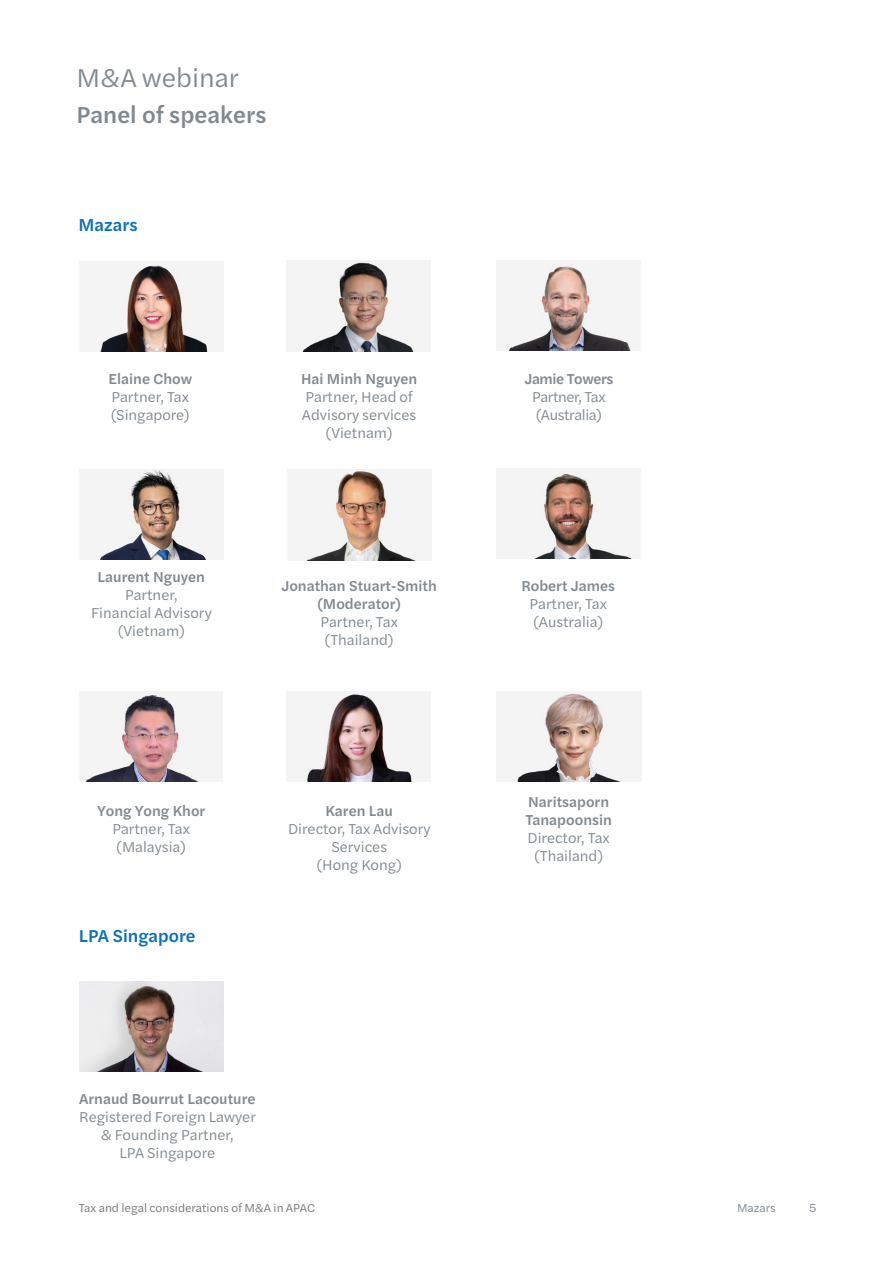
<style>
.page{position:relative;width:893px;height:1263px;background:#fff}
.page>*{position:absolute;margin:0;border:0;box-sizing:border-box;transform-origin:0 0}
.Page_subtitle{font:27px "Halyard Text";color:#808990}
.TOC_Table_Entry{font:500 24px "Halyard Text";color:#808990}
.Subheading{font:500 18px "Halyard Text";color:#0970b9}
.Quote_source{font:15px/18px "Halyard Text";color:#808990;text-align:center}
.Quote_source-2{font:500 15px/18px "Halyard Text";color:#808990;text-align:center}
.Quote_source-3{font:15px "Halyard Text";letter-spacing:-.025em;color:#808990}
.Quote_source-4{font:500 15px "Halyard Text";letter-spacing:-.025em;color:#808990}
.Footer_text{font:12px "Halyard Text";color:#77777a}
.t1{font:12px "Halyard Text";color:#808990}
</style>
<div class="page">
<img style="left:287px;top:261px;width:144px;height:90px">
<img style="left:79px;top:261px;width:145px;height:90px">
<img style="left:287px;top:469px;width:144px;height:91px">
<img style="left:497px;top:469px;width:143px;height:90px">
<img style="left:287px;top:692px;width:144px;height:90px">
<img style="left:79px;top:692px;width:144px;height:90px">
<img style="left:496px;top:261px;width:145px;height:90px">
<img style="left:79px;top:469px;width:145px;height:90px">
<img style="left:80px;top:982px;width:143px;height:90px">
<img style="left:497px;top:692px;width:144px;height:90px">
<p class="Page_subtitle" style="left:77px;top:58px;width:164px">M&amp;A webinar</p>
<p class="TOC_Table_Entry" style="left:77px;top:97px;width:191px">Panel of speakers</p>
<p class="Subheading" style="left:79px;top:212px;width:61px">Mazars</p>
<p class="Quote_source-2" style="left:109px;top:369px;width:85px">Elaine Chow</p>
<p class="Quote_source" style="left:111px;top:387px;width:79px">Partner, Tax</p>
<p class="Quote_source" style="left:111px;top:405px;width:81px">(Singapore)</p>
<p class="Quote_source-2" style="left:98px;top:567px;width:109px">Laurent Nguyen</p>
<p class="Quote_source" style="left:125px;top:585px;width:54px">Partner,</p>
<p class="Quote_source" style="left:91px;top:603px;width:122px">Financial Advisory</p>
<p class="Quote_source" style="left:118px;top:621px;width:69px">(Vietnam)</p>
<p class="Quote_source-2" style="left:301px;top:369px;width:118px">Hai Minh Nguyen</p>
<p class="Quote_source" style="left:302px;top:387px;width:116px;text-align:left">Partner, Head of<br>Advisory services</p>
<p class="Quote_source" style="left:326px;top:423px;width:69px">(Vietnam)</p>
<p class="Quote_source-2" style="left:281px;top:576px;width:157px">Jonathan Stuart-Smith (Moderator)</p>
<p class="Quote_source" style="left:320px;top:612px;width:79px">Partner, Tax</p>
<p class="Quote_source" style="left:324px;top:630px;width:71px">(Thailand)</p>
<p class="Quote_source-2" style="left:97px;top:801px;width:110px">Yong Yong Khor</p>
<p class="Quote_source" style="left:112px;top:819px;width:79px">Partner, Tax</p>
<p class="Quote_source" style="left:116px;top:837px;width:71px">(Malaysia)</p>
<p class="Subheading" style="left:79px;top:923px;width:118px">LPA Singapore</p>
<p class="Quote_source-2" style="left:325px;top:801px;width:69px">Karen Lau</p>
<p class="Quote_source" style="left:288px;top:819px;width:144px">Director, Tax Advisory<br>Services</p>
<p class="Quote_source" style="left:316px;top:855px;width:87px">(Hong Kong)</p>
<p class="Quote_source-2" style="left:79px;top:1089px;width:178px">Arnaud Bourrut Lacouture</p>
<p class="Quote_source" style="left:79px;top:1107px;width:178px">Registered Foreign Lawyer &amp; Founding Partner,<br>LPA Singapore</p>
<p class="Footer_text" style="left:79px;top:1199px;width:238px">Tax and legal considerations of M&amp;A in APAC</p>
<p class="Quote_source-4" style="left:524px;top:368px;width:91px">Jamie Towers</p>
<p class="Quote_source-3" style="left:532px;top:386px;width:75px">Partner, Tax</p>
<p class="Quote_source-3" style="left:536px;top:404px;width:68px">(Australia)</p>
<p class="Quote_source-2" style="left:521px;top:576px;width:95px">Robert James</p>
<p class="Quote_source" style="left:529px;top:594px;width:79px">Partner, Tax</p>
<p class="Quote_source" style="left:533px;top:612px;width:71px">(Australia)</p>
<p class="Quote_source-2" style="left:525px;top:792px;width:88px;text-align:left">Naritsaporn<br>Tanapoonsin</p>
<p class="Quote_source" style="left:528px;top:828px;width:84px">Director, Tax</p>
<p class="Quote_source" style="left:534px;top:846px;width:71px">(Thailand)</p>
<p class="t1" style="left:737px;top:1199px;width:40px">Mazars</p>
<p class="t1" style="left:809px;top:1199px;width:9px">5</p>
</div>
